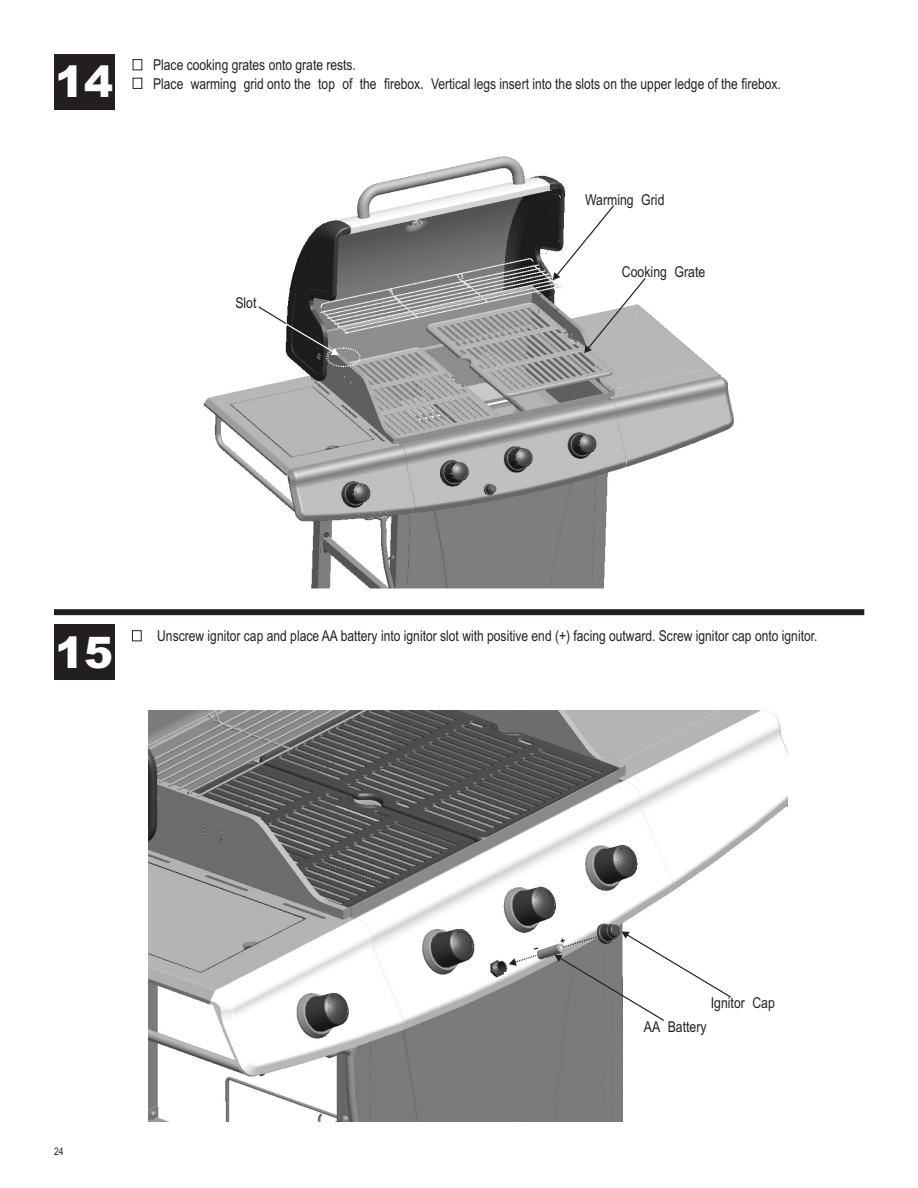
<style>
.page{position:relative;width:918px;height:1188px;background:#fff}
.page>*{position:absolute;margin:0;border:0;box-sizing:border-box;transform-origin:0 0}
.t1{font:900 43.5px "Arial";color:#fff}
.t2{font:15px "Arial Narrow";color:#231f20}
.t3{font:10.5px "Arial Narrow";color:#231f20}
.s1{font-family:"Sim Sun"}
</style>
<div class="page">
<img style="left:203px;top:156px;width:531px;height:433px">
<div style="left:133px;top:59px;width:9px;height:11px;border:1px solid #231f20"></div>
<div style="left:54px;top:609px;width:810px;height:6px;background:#231f20"></div>
<div style="left:132px;top:631px;width:9px;height:10px;border:1px solid #231f20"></div>
<div style="left:54px;top:54px;width:61px;height:55px;background:#231f20"></div>
<div style="left:54px;top:624px;width:61px;height:56px;background:#231f20"></div>
<img style="left:148px;top:710px;width:640px;height:412px">
<svg style="left:509px;top:947px;width:31px;height:19px"></svg>
<svg style="left:553px;top:205px;width:93px;height:148px"></svg>
<div style="left:133px;top:78px;width:9px;height:11px;border:1px solid #231f20"></div>
<svg style="left:257px;top:305px;width:104px;height:62px"></svg>
<svg style="left:555px;top:932px;width:176px;height:89px"></svg>
<h1 class="t1" style="left:55px;top:66px;width:60px">14</h1>
<p class="t2" style="left:153px;top:59px;width:204px">Place cooking grates onto grate rests.</p>
<p class="t2" style="left:153px;top:78px;width:629px">Place warming grid onto the top of the firebox<span class="s1">.</span> Vertical legs insert into the slots on the upper ledge of the firebox.</p>
<p class="t2" style="left:585px;top:194px;width:81px">Warming Grid</p>
<p class="t2" style="left:235px;top:298px;width:23px">Slot</p>
<p class="t2" style="left:622px;top:266px;width:85px">Cooking Grate</p>
<h1 class="t1" style="left:55px;top:637px;width:60px">15</h1>
<p class="t2" style="left:157px;top:630px;width:662px">Unscrew ignitor cap and place AA battery into ignitor slot with positive end (+) facing outward. Screw ignitor cap onto ignitor.</p>
<p class="t3" style="left:54px;top:1147px;width:11px">24</p>
<p class="t2" style="left:711px;top:998px;width:66px">Ignitor Cap</p>
<p class="t2" style="left:644px;top:1021px;width:64px">AA Battery</p>
</div>
